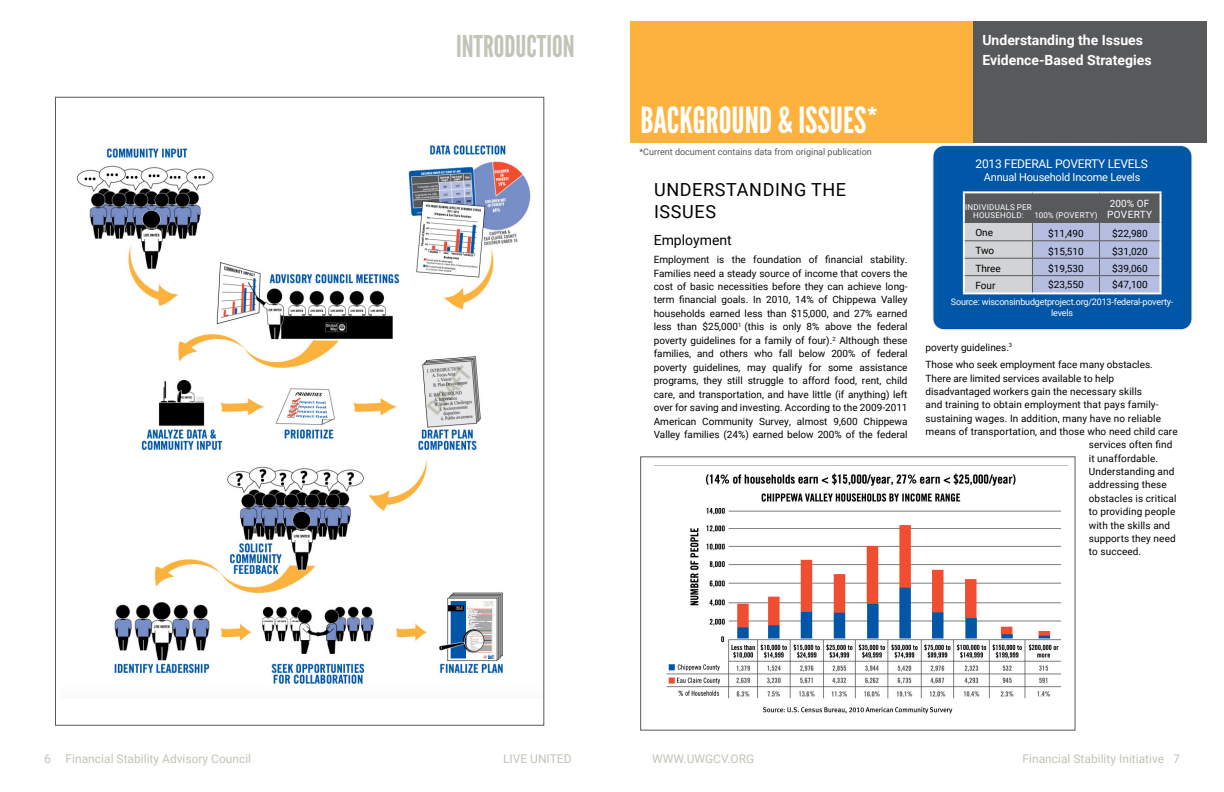
<style>
.page{position:relative;width:1224px;height:792px;background:#fff}
.page>*{position:absolute;margin:0;border:0;box-sizing:border-box;transform-origin:0 0}
.t1{font:36px "League Gothic";color:#fff}
.t2{font:30px "League Gothic";color:#c4c3b8}
.t3{font:18px/22.1px "Roboto";letter-spacing:.035em;color:#000}
.t4{font:700 14px/19.8px "Roboto";color:#fff}
.t5{font:14px "Roboto";color:#000}
.t6{font:12px "Roboto";color:#c4c3b8}
.t7{font:12px "Roboto";letter-spacing:-.02em;color:#fff}
.t8{font:11px "Roboto";letter-spacing:-.02em;color:#fff}
.t9{font:10px/13.5px "Roboto";letter-spacing:.01em;color:#000;text-align:justify}
.t10{font:10px/11px "Roboto";letter-spacing:.035em;color:#fff}
.t11{font:9px/11px "Roboto";letter-spacing:-.02em;color:#fff;text-align:center}
.t12{font:9px "Roboto";color:#58595b}
.t13{font:8px/8px "Roboto";letter-spacing:.035em;color:#fff;text-align:center}
</style>
<div class="page">
<div style="left:630px;top:22px;width:576px;height:121px;background:#fcb23d"></div>
<div style="left:973px;top:22px;width:234px;height:121px;background:#58595b"></div>
<img style="left:655px;top:465px;width:412px;height:249px">
<div style="left:933px;top:146px;width:259px;height:184px;background:#0056a7;border-radius:11px"></div>
<hr style="left:963px;top:191px;width:69px;height:2px;background:#fff">
<hr style="left:1032px;top:191px;width:67px;height:2px;background:#fff">
<hr style="left:1099px;top:191px;width:63px;height:2px;background:#fff">
<svg style="left:963px;top:192px;width:199px;height:100px;background:#9ea3b3"></svg>
<hr style="left:963px;top:292px;width:69px;height:2px;background:#fff">
<hr style="left:1032px;top:292px;width:67px;height:2px;background:#fff">
<hr style="left:1099px;top:292px;width:63px;height:2px;background:#fff">
<div style="left:933px;top:145px;width:259px;height:185px;border:1px solid #eeede9;border-radius:11px"></div>
<img style="left:76px;top:145px;width:455px;height:539px">
<h2 class="t2" style="left:456px;top:28px;width:120px">INTRODUCTION</h2>
<h1 class="t1" style="left:640px;top:99px;width:240px">BACKGROUND &amp; ISSUES*</h1>
<p class="t12" style="left:639px;top:145px;width:234px">*Current document contains data from original publication</p>
<h3 class="t3" style="left:654px;top:178px;width:194px">UNDERSTANDING THE<br>ISSUES</h3>
<h3 class="t5" style="left:654px;top:230px;width:80px">Employment</h3>
<p class="t9" style="left:654px;top:252px;width:255px">Employment is the foundation of financial stability.<br>Families need a steady source of income that covers the cost of basic necessities before they can achieve long&shy;term financial goals. In 2010, 14% of Chippewa Valley households earned less than $15,000, and 27% earned less than $25,000<sup>1</sup> (this is only 8% above the federal poverty guidelines for a family of four).<sup>2</sup> Although these families, and others who fall below 200% of federal poverty guidelines, may qualify for some assistance programs, they still struggle to afford food, rent, child care, and transportation, and have little (if anything) left over for saving and investing. According to the 2009-2011<br>American Community Survey, almost 9,600 Chippewa Valley families (24%) earned below 200% of the federal</p>
<h3 class="t4" style="left:982px;top:30px;width:171px">Understanding the Issues<br>Evidence-Based Strategies</h3>
<p class="t7" style="left:976px;top:156px;width:174px">2013 FEDERAL POVERTY LEVELS</p>
<p class="t8" style="left:984px;top:170px;width:158px">Annual Household Income Levels</p>
<p class="t13" style="left:965px;top:203px;width:68px">INDIVIDUALS PER<br>HOUSEHOLD:</p>
<p class="t13" style="left:1034px;top:211px;width:65px">100% (POVERTY)</p>
<p class="t10" style="left:1107px;top:197px;width:47px">200% OF<br>POVERTY</p>
<p class="t9" style="left:975px;top:225px;width:19px">One</p>
<p class="t9" style="left:1048px;top:226px;width:37px">$11,490</p>
<p class="t9" style="left:1112px;top:226px;width:37px">$22,980</p>
<p class="t9" style="left:975px;top:244px;width:20px">Two</p>
<p class="t9" style="left:1048px;top:244px;width:37px">$15,510</p>
<p class="t9" style="left:1112px;top:244px;width:37px">$31,020</p>
<p class="t9" style="left:975px;top:261px;width:27px">Three</p>
<p class="t9" style="left:1048px;top:262px;width:37px">$19,530</p>
<p class="t9" style="left:1112px;top:262px;width:37px">$39,060</p>
<p class="t9" style="left:975px;top:279px;width:22px">Four</p>
<p class="t9" style="left:1048px;top:277px;width:37px">$23,550</p>
<p class="t9" style="left:1112px;top:277px;width:37px">$47,100</p>
<p class="t11" style="left:951px;top:296px;width:224px">Source: wisconsinbudgetproject.org/2013-federal-poverty&shy;levels</p>
<p class="t9" style="left:926px;top:338px;width:229px;line-height:17.9px">poverty guidelines.<sup>3<br></sup>Those who seek employment face many obstacles.</p>
<p class="t9" style="left:926px;top:371px;width:190px">There are limited services available to help</p>
<p class="t9" style="left:926px;top:384px;width:218px">disadvantaged workers gain the necessary skills</p>
<p class="t9" style="left:926px;top:398px;width:235px">and training to obtain employment that pays family-</p>
<p class="t9" style="left:926px;top:411px;width:237px">sustaining wages. In addition, many have no reliable</p>
<p class="t9" style="left:926px;top:424px;width:254px">means of transportation, and those who need child care</p>
<p class="t9" style="left:1089px;top:438px;width:85px">services often find</p>
<p class="t9" style="left:1089px;top:451px;width:71px">it unaffordable.</p>
<p class="t9" style="left:1089px;top:464px;width:87px">Understanding and</p>
<p class="t9" style="left:1089px;top:478px;width:79px">addressing these</p>
<p class="t9" style="left:1089px;top:491px;width:89px">obstacles is critical</p>
<p class="t9" style="left:1089px;top:505px;width:88px">to providing people</p>
<p class="t9" style="left:1089px;top:518px;width:83px">with the skills and</p>
<p class="t9" style="left:1089px;top:531px;width:88px">supports they need</p>
<p class="t9" style="left:1089px;top:545px;width:54px">to succeed.</p>
<p class="t6" style="left:44px;top:750px;width:209px">6 Financial Stability Advisory Council</p>
<p class="t6" style="left:503px;top:750px;width:70px">LIVE UNITED</p>
<p class="t6" style="left:652px;top:750px;width:104px">WWW.UWGCV.ORG</p>
<p class="t6" style="left:1023px;top:750px;width:159px">Financial Stability Initiative 7</p>
</div>
